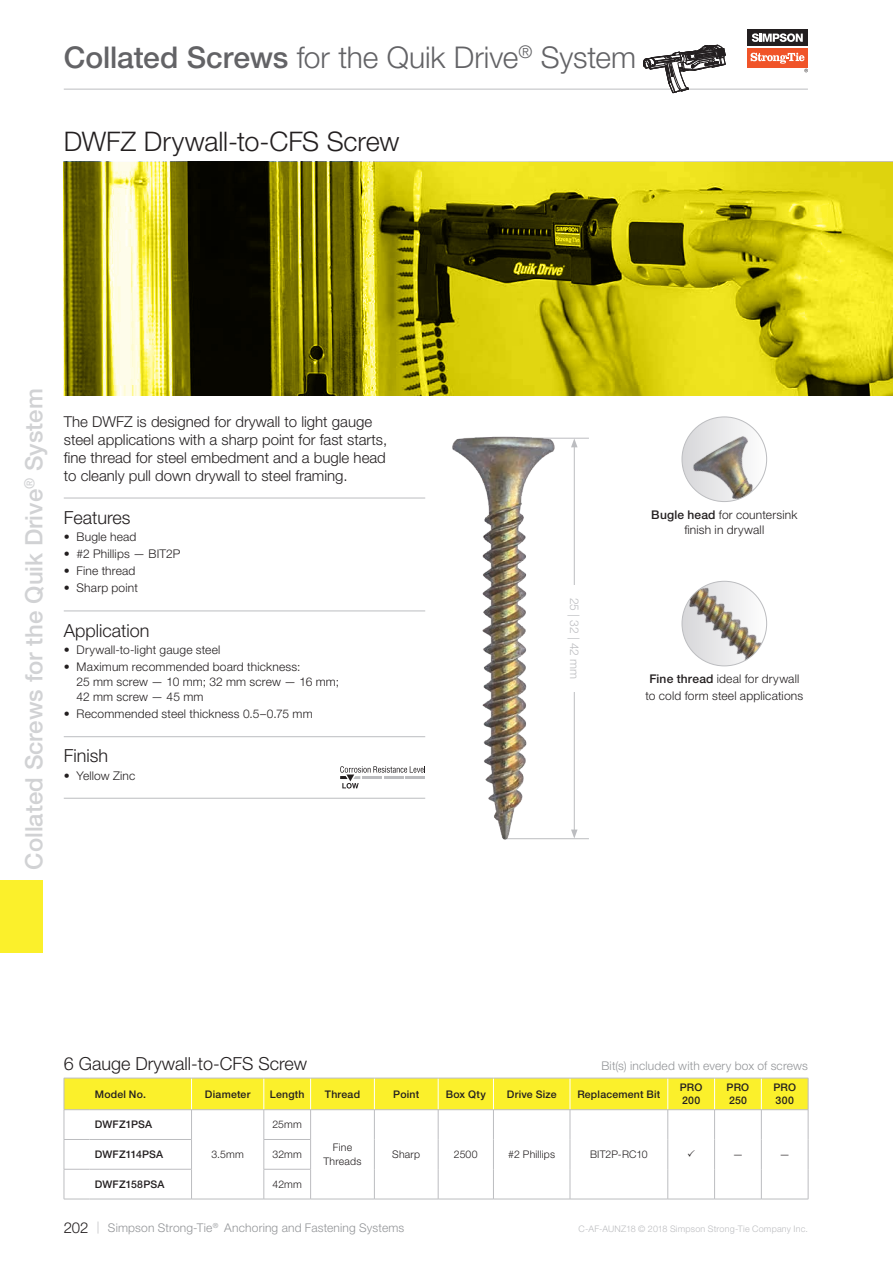
<style>
.page{position:relative;width:893px;height:1263px;background:#fff}
.page>*{position:absolute;margin:0;border:0;box-sizing:border-box;transform-origin:0 0}
.t1{font:300 30px "Helvetica Neue LT Std";letter-spacing:-.005em;color:#636366}
.t2{font:300 27px "Helvetica Neue LT Std";letter-spacing:-.005em;color:#231f20}
.t3{font:500 24px "Helvetica Neue LT Std";color:#d1d2d4}
.t4{font:300 18px "Helvetica Neue LT Std";color:#231f20}
.t5{font:300 15px/18px "Helvetica Neue LT Std";color:#231f20}
.t6{font:300 12px/15px "Helvetica Neue LT Std";letter-spacing:.015em;color:#231f20;text-align:center}
.t7{font:300 12px "Helvetica Neue LT Std";letter-spacing:.015em;color:#939598}
.t8{font:300 12px "Helvetica Neue LT Std";letter-spacing:-.01em;color:#bcbdc0}
.t9{font:500 10.5px/13.5px "Helvetica Neue LT Std";letter-spacing:.02em;color:#231f20}
.t10{font:300 10.5px/13.5px "Helvetica Neue LT Std";letter-spacing:.015em;color:#231f20;text-align:center}
.t11{font:300 9px "Helvetica Neue LT Std";letter-spacing:.02em;color:#bcbdc0}
.s1{font-weight:500}
.s2{font-size:15px;color:#231f20}
.s3{color:#bcbdc0}
</style>
<div class="page">
<hr style="left:64px;top:498px;width:361px;height:1px;background:#bcbdc0">
<hr style="left:64px;top:611px;width:361px;height:1px;background:#bcbdc0">
<hr style="left:64px;top:736px;width:361px;height:1px;background:#bcbdc0">
<hr style="left:64px;top:798px;width:361px;height:1px;background:#bcbdc0">
<svg style="left:340px;top:766px;width:77px;height:22px"></svg>
<hr style="left:191px;top:1169px;width:1px;height:30px;background:#bcbdc0">
<hr style="left:264px;top:1169px;width:1px;height:30px;background:#bcbdc0">
<hr style="left:310px;top:1169px;width:1px;height:30px;background:#bcbdc0">
<hr style="left:374px;top:1169px;width:1px;height:30px;background:#bcbdc0">
<hr style="left:438px;top:1169px;width:1px;height:30px;background:#bcbdc0">
<hr style="left:493px;top:1169px;width:1px;height:30px;background:#bcbdc0">
<hr style="left:570px;top:1169px;width:1px;height:30px;background:#bcbdc0">
<hr style="left:667px;top:1169px;width:1px;height:30px;background:#bcbdc0">
<hr style="left:714px;top:1169px;width:1px;height:30px;background:#bcbdc0">
<hr style="left:761px;top:1169px;width:1px;height:30px;background:#bcbdc0">
<hr style="left:808px;top:1169px;width:1px;height:30px;background:#bcbdc0">
<svg style="left:64px;top:1199px;width:25px;height:1px"></svg>
<hr style="left:89px;top:1199px;width:103px;height:1px;background:#bcbdc0">
<hr style="left:192px;top:1199px;width:72px;height:1px;background:#bcbdc0">
<hr style="left:264px;top:1199px;width:47px;height:1px;background:#bcbdc0">
<hr style="left:311px;top:1199px;width:63px;height:1px;background:#bcbdc0">
<hr style="left:374px;top:1199px;width:64px;height:1px;background:#bcbdc0">
<hr style="left:438px;top:1199px;width:55px;height:1px;background:#bcbdc0">
<hr style="left:493px;top:1199px;width:77px;height:1px;background:#bcbdc0">
<hr style="left:570px;top:1199px;width:98px;height:1px;background:#bcbdc0">
<hr style="left:668px;top:1199px;width:47px;height:1px;background:#bcbdc0">
<hr style="left:715px;top:1199px;width:46px;height:1px;background:#bcbdc0">
<hr style="left:761px;top:1199px;width:47px;height:1px;background:#bcbdc0">
<hr style="left:64px;top:1169px;width:1px;height:30px;background:#bcbdc0">
<img style="left:64px;top:162px;width:829px;height:233px">
<img style="left:682px;top:423px;width:85px;height:79px">
<img style="left:682px;top:581px;width:85px;height:85px;border-radius:42px">
<img style="left:417px;top:436px;width:172px;height:404px">
<div style="left:747px;top:48px;width:61px;height:20px;background:#f05429"></div>
<div style="left:747px;top:30px;width:61px;height:16px;background:#231f20"></div>
<svg style="left:752px;top:33px;width:51px;height:9px"></svg>
<svg style="left:751px;top:53px;width:57px;height:19px"></svg>
<hr style="left:64px;top:89px;width:744px;height:1px;background:#bcbdc0">
<div style="left:0;top:880px;width:43px;height:72px;background:#fbf02b"></div>
<svg style="left:643px;top:45px;width:83px;height:48px"></svg>
<svg style="left:64px;top:1078px;width:745px;height:92px"></svg>
<h1 class="t1" style="left:64px;top:39px;width:574px"><span class="s1">Collated Screws</span> for the Quik Drive<sup>®</sup> System</h1>
<h2 class="t2" style="left:64px;top:125px;width:337px">DWFZ Drywall-to-CFS Screw</h2>
<h3 class="t3" style="left:20px;top:870px;width:483px;rotate:-90deg">Collated Screws for the Quik Drive<sup>®</sup> System</h3>
<p class="t5" style="left:64px;top:413px;width:325px">The DWFZ is designed for drywall to light gauge steel applications with a sharp point for fast starts, fine thread for steel embedment and a bugle head to cleanly pull down drywall to steel framing.</p>
<h3 class="t4" style="left:64px;top:506px;width:68px">Features</h3>
<p class="t6" style="left:64px;top:529px;width:74px">• Bugle head</p>
<p class="t6" style="left:64px;top:546px;width:118px">• #2 Phillips — BIT2P</p>
<p class="t6" style="left:64px;top:563px;width:73px">• Fine thread</p>
<p class="t6" style="left:64px;top:580px;width:76px">• Sharp point</p>
<h3 class="t4" style="left:64px;top:619px;width:87px">Application</h3>
<p class="t6" style="left:64px;top:642px;width:158px">• Drywall-to-light gauge steel</p>
<p class="t6" style="left:77px;top:659px;width:264px;text-align:left;text-indent:-13px">• Maximum recommended board thickness:<br>25 mm screw — 10 mm; 32 mm screw — 16 mm;<br>42 mm screw — 45 mm</p>
<p class="t6" style="left:64px;top:706px;width:250px">• Recommended steel thickness 0.5–0.75 mm</p>
<h3 class="t4" style="left:64px;top:745px;width:46px">Finish</h3>
<p class="t6" style="left:64px;top:767px;width:73px">• Yellow Zinc</p>
<p class="t8" style="left:582px;top:597px;width:83px;rotate:90deg">25 | 32 | 42 mm</p>
<p class="t6" style="left:651px;top:507px;width:148px"><span class="s1">Bugle head</span> for countersink finish in drywall</p>
<p class="t6" style="left:645px;top:670px;width:159px;line-height:16.5px"><span class="s1">Fine thread</span> ideal for drywall to cold form steel applications</p>
<h3 class="t4" style="left:64px;top:1052px;width:245px">6 Gauge Drywall-to-CFS Screw</h3>
<p class="t7" style="left:601px;top:1058px;width:208px">Bit(s) included with every box of screws</p>
<p class="t9" style="left:95px;top:1087px;width:53px">Model No.</p>
<p class="t9" style="left:205px;top:1087px;width:47px">Diameter</p>
<p class="t9" style="left:270px;top:1087px;width:36px">Length</p>
<p class="t9" style="left:325px;top:1087px;width:37px">Thread</p>
<p class="t9" style="left:393px;top:1087px;width:27px">Point</p>
<p class="t9" style="left:446px;top:1087px;width:42px">Box Qty</p>
<p class="t9" style="left:507px;top:1087px;width:51px">Drive Size</p>
<p class="t9" style="left:577px;top:1087px;width:85px">Replacement Bit</p>
<p class="t9" style="left:680px;top:1080px;width:24px">PRO<br>200</p>
<p class="t9" style="left:727px;top:1080px;width:24px">PRO<br>250</p>
<p class="t9" style="left:773px;top:1080px;width:24px">PRO<br>300</p>
<p class="t9" style="left:95px;top:1118px;width:59px">DWFZ1PSA</p>
<p class="t10" style="left:211px;top:1147px;width:34px">3.5mm</p>
<p class="t10" style="left:272px;top:1118px;width:31px">25mm</p>
<p class="t10" style="left:324px;top:1141px;width:39px">Fine<br>Threads</p>
<p class="t9" style="left:95px;top:1147px;width:70px">DWFZ114PSA</p>
<p class="t10" style="left:273px;top:1147px;width:31px">32mm</p>
<p class="t10" style="left:392px;top:1147px;width:29px">Sharp</p>
<p class="t10" style="left:454px;top:1147px;width:25px">2500</p>
<p class="t10" style="left:508px;top:1147px;width:48px">#2 Phillips</p>
<p class="t10" style="left:590px;top:1147px;width:59px">BIT2P-RC10</p>
<p class="t10" style="left:733px;top:1147px;width:12px">—</p>
<p class="t10" style="left:779px;top:1147px;width:12px">—</p>
<p class="t9" style="left:95px;top:1177px;width:71px">DWFZ158PSA</p>
<p class="t10" style="left:273px;top:1177px;width:31px">42mm</p>
<p class="t7" style="left:64px;top:1220px;width:342px"><span class="s2">202</span> <span class="s3">|</span> Simpson Strong‑Tie<sup>®</sup> Anchoring and Fastening Systems</p>
<p class="t11" style="left:578px;top:1223px;width:231px">C-AF-AUNZ18 © 2018 Simpson Strong‑Tie Company Inc.</p>
</div>
